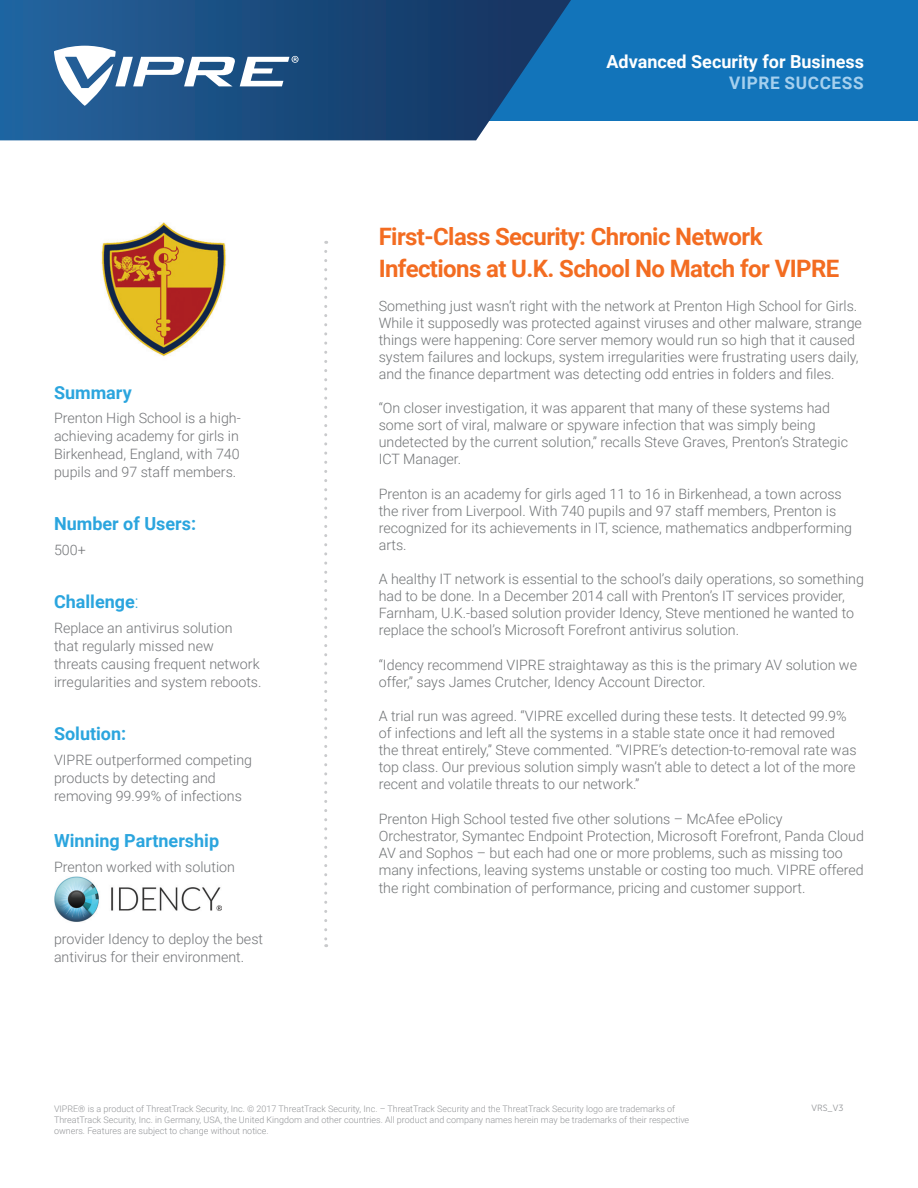
<style>
.page{position:relative;width:918px;height:1188px;background:#fff}
.page>*{position:absolute;margin:0;border:0;box-sizing:border-box;transform-origin:0 0}
.t1{font:700 24px "Roboto";letter-spacing:-.025em;color:#f36c21}
.body_copy{font:700 18px "Roboto";color:#2ba5de}
.t2{font:700 18px "Roboto";color:#fff}
.t3{font:700 17.25px "Roboto";letter-spacing:.035em;color:#a6d0ee}
.body_copy-2{font:300 14.25px "Roboto";color:#717476}
.body_copy-3{font:300 14.25px/18px "Roboto";color:#727477}
.t4{font:300 9px/10.8px "Roboto";color:#939598}
.t5{font:9px "Museo Sans 300";color:#939598}
.s1{font-weight:300}
.s2{font-style:inherit}
</style>
<div class="page">
<div style="left:442px;top:0;width:476px;height:120px;background:#1274ba"></div>
<svg style="left:0;top:0;width:589px;height:140px;background:#205487"></svg>
<svg style="left:54px;top:46px;width:245px;height:60px"></svg>
<svg style="left:324px;top:251px;width:3px;height:696px"></svg>
<img style="left:101px;top:222px;width:125px;height:135px">
<img style="left:54px;top:877px;width:167px;height:45px">
<p class="body_copy" style="left:54px;top:380px;width:79px">Summary</p>
<p class="body_copy-3" style="left:54px;top:409px;width:188px">Prenton High School is a high&shy;achieving academy for girls in<br>Birkenhead, England, with 740 pupils and 97 staff members.</p>
<p class="body_copy" style="left:54px;top:511px;width:144px">Number of Users:</p>
<p class="body_copy-3" style="left:54px;top:541px;width:33px">500+</p>
<p class="body_copy" style="left:54px;top:589px;width:86px">Challenge<span class="s1">:</span></p>
<p class="body_copy-3" style="left:54px;top:618px;width:209px">Replace an antivirus solution<br>that regularly missed new<br>threats causing frequent network irregularities and system reboots.</p>
<p class="body_copy" style="left:54px;top:721px;width:74px">Solution:</p>
<p class="body_copy-3" style="left:54px;top:750px;width:200px">VIPRE outperformed competing products by detecting and removing 99.99% of infections</p>
<p class="body_copy" style="left:54px;top:828px;width:167px">Winning Partnership</p>
<p class="body_copy-3" style="left:54px;top:857px;width:183px">Prenton worked with solution</p>
<p class="body_copy-3" style="left:54px;top:929px;width:211px">provider Idency to deploy the best antivirus for their environment.</p>
<p class="t2" style="left:607px;top:49px;width:259px">Advanced Security for Business</p>
<p class="t3" style="left:729px;top:70px;width:136px">VIPRE SUCCESS</p>
<p class="t1" style="left:379px;top:219px;width:385px">First-Class Security: Chronic Network</p>
<p class="t1" style="left:379px;top:252px;width:462px">Infections at U.K. School No Match for VIPRE</p>
<p class="body_copy-2" style="left:379px;top:295px;width:480px">Something just wasn’t right with the network at Prenton High School for Girls.</p>
<p class="body_copy-2" style="left:379px;top:313px;width:485px">While it supposedly was protected against viruses and other malware, strange</p>
<p class="body_copy-2" style="left:379px;top:330px;width:478px">things were happening: Core server memory would run so high that it caused</p>
<p class="body_copy-2" style="left:379px;top:347px;width:481px">system failures and lockups, system irregularities were frustrating users daily,</p>
<p class="body_copy-2" style="left:379px;top:364px;width:458px">and the finance department was detecting odd entries in folders and files.</p>
<p class="body_copy-2" style="left:379px;top:398px;width:453px">“On closer investigation, it was apparent that many of these systems had</p>
<p class="body_copy-2" style="left:379px;top:415px;width:438px">some sort of viral, malware or spyware infection that was simply being</p>
<p class="body_copy-2" style="left:379px;top:432px;width:471px">undetected by the current solution,” recalls Steve Graves, Prenton’s Strategic</p>
<p class="body_copy-2" style="left:379px;top:449px;width:84px">ICT Manager.</p>
<p class="body_copy-2" style="left:379px;top:484px;width:465px">Prenton is an academy for girls aged 11 to 16 in Birkenhead, a town across</p>
<p class="body_copy-2" style="left:379px;top:501px;width:459px">the river from Liverpool. With 740 pupils and 97 staff members, Prenton is</p>
<p class="body_copy-2" style="left:379px;top:518px;width:475px">recognized for its achievements in IT, science, mathematics andbperforming</p>
<p class="body_copy-2" style="left:379px;top:535px;width:29px">arts.</p>
<p class="body_copy-2" style="left:379px;top:569px;width:487px">A healthy IT network is essential to the school’s daily operations, so something</p>
<p class="body_copy-2" style="left:379px;top:586px;width:468px">had to be done. In a December 2014 call with Prenton’s IT services provider,</p>
<p class="body_copy-2" style="left:379px;top:603px;width:477px">Farnham, U.K.-based solution provider Idency, Steve mentioned he wanted to</p>
<p class="body_copy-2" style="left:379px;top:620px;width:362px">replace the school’s Microsoft Forefront antivirus solution.</p>
<p class="body_copy-2" style="left:379px;top:655px;width:480px">“Idency recommend VIPRE straightaway as this is the primary AV solution we</p>
<p class="body_copy-2" style="left:379px;top:672px;width:328px">offer,” says James Crutcher, Idency Account Director.</p>
<p class="body_copy-2" style="left:379px;top:706px;width:470px">A trial run was agreed. “VIPRE excelled during these tests. It detected 99.9%</p>
<p class="body_copy-2" style="left:379px;top:723px;width:458px">of infections and left all the systems in a stable state once it had removed</p>
<p class="body_copy-2" style="left:379px;top:740px;width:479px">the threat entirely,” Steve commented. “VIPRE’s detection-to-removal rate was</p>
<p class="body_copy-2" style="left:379px;top:757px;width:478px">top class. Our previous solution simply wasn’t able to detect a lot of the more</p>
<p class="body_copy-2" style="left:379px;top:774px;width:262px">recent and volatile threats to our network.”</p>
<p class="body_copy-2" style="left:379px;top:808px;width:405px">Prenton High School tested five other solutions – McAfee ePolicy</p>
<p class="body_copy-2" style="left:379px;top:826px;width:487px">Orchestrator, Symantec Endpoint Protection, Microsoft Forefront, Panda Cloud</p>
<p class="body_copy-2" style="left:379px;top:843px;width:466px">AV and Sophos – but each had one or more problems, such as missing too</p>
<p class="body_copy-2" style="left:379px;top:860px;width:486px">many infections, leaving systems unstable or costing too much. VIPRE offered</p>
<p class="body_copy-2" style="left:379px;top:878px;width:428px">the right combination of performance, pricing and customer support.</p>
<p class="t4" style="left:54px;top:1103px;width:623px">VIPRE® is a product of ThreatTrack Security, Inc. © 2017 ThreatTrack Security, Inc. – ThreatTrack Security and the ThreatTrack Security logo are trademarks of</p>
<p class="t5" style="left:812px;top:1103px;width:33px">VRS_V<span class="s2">3</span></p>
<p class="t4" style="left:54px;top:1114px;width:637px">ThreatTrack Security, Inc. in Germany, USA, the United Kingdom and other countries. All product and company names herein may be trademarks of their respective owners. Features are subject to change without notice.</p>
</div>
